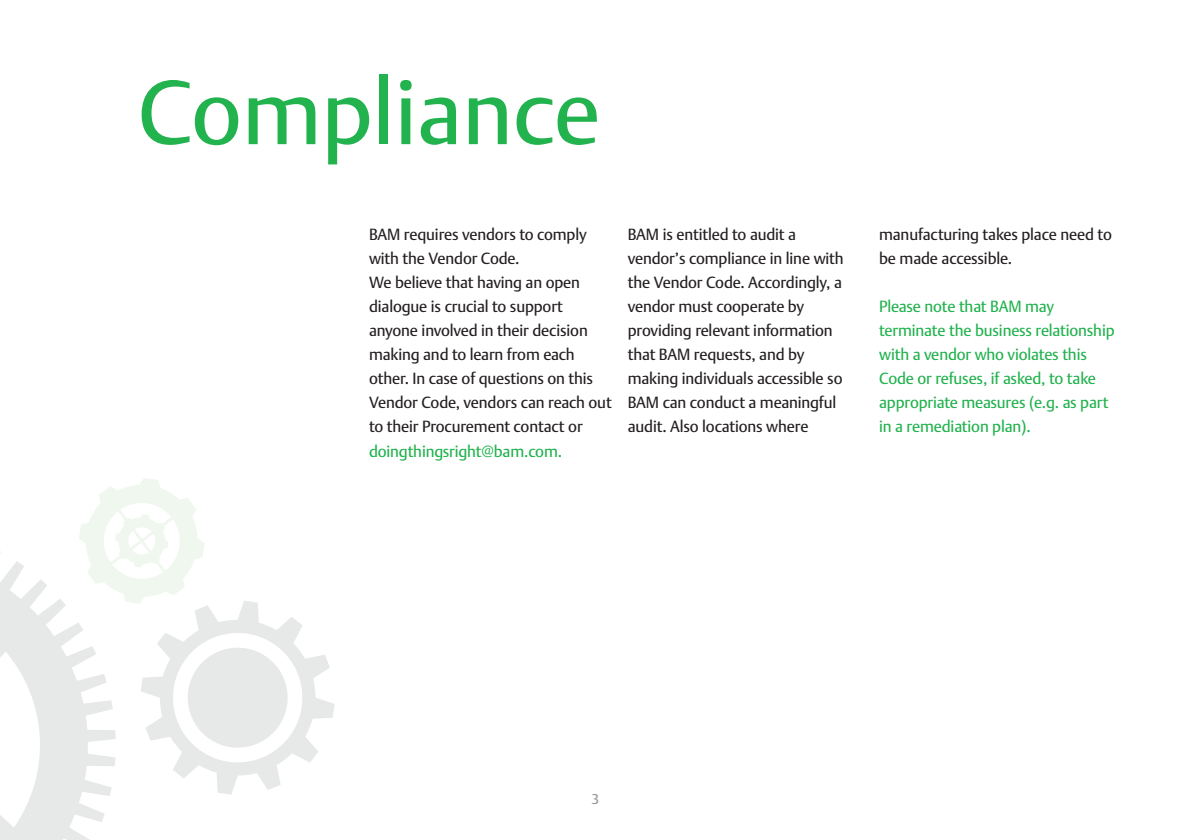
<style>
.page{position:relative;width:1191px;height:840px;background:#fff}
.page>*{position:absolute;margin:0;border:0;box-sizing:border-box;transform-origin:0 0}
.t1{font:89.6px "DTL Argo TOT";color:#22b24e}
.t2{font:16px/24px "DTL Argo TOT";letter-spacing:-.01em;color:#231f20}
.t3{font:16px/24px "DTL Argo TOT";letter-spacing:-.01em;color:#22b24e}
.t4{font:14px "DTL Argo TOT";color:#939598}
</style>
<div class="page">
<svg style="left:0;top:478px;width:334px;height:361px"></svg>
<h1 class="t1" style="left:138px;top:59px;width:464px">Compliance</h1>
<p class="t2" style="left:369px;top:223px;width:244px">BAM requires vendors to comply with the Vendor Code.<br>We believe that having an open dialogue is crucial to support anyone involved in their decision making and to learn from each other. In case of questions on this<br>Vendor Code, vendors can reach out to their Procurement contact or</p>
<p class="t3" style="left:369px;top:439px;width:195px">doingthingsright@bam.com.</p>
<p class="t2" style="left:628px;top:223px;width:217px">BAM is entitled to audit a vendor’s compliance in line with the Vendor Code. Accordingly, a vendor must cooperate by providing relevant information that BAM requests, and by making individuals accessible so<br>BAM can conduct a meaningful audit. Also locations where</p>
<p class="t2" style="left:879px;top:223px;width:234px">manufacturing takes place need to be made accessible.</p>
<p class="t3" style="left:879px;top:295px;width:237px">Please note that BAM may terminate the business relationship with a vendor who violates this<br>Code or refuses, if asked, to take appropriate measures (e.g. as part in a remediation plan).</p>
<p class="t4" style="left:591px;top:790px;width:9px">3</p>
</div>
